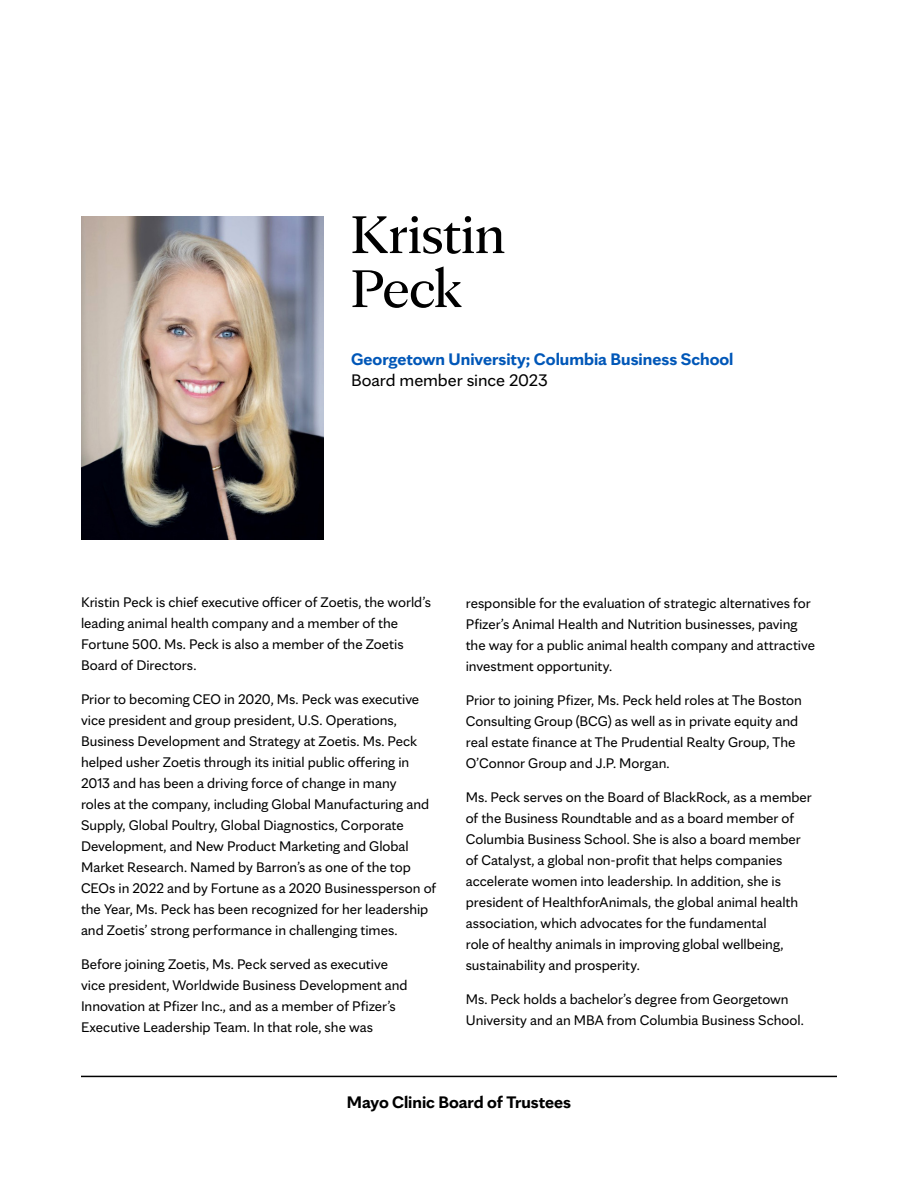
<style>
.page{position:relative;width:918px;height:1188px;background:#fff}
.page>*{position:absolute;margin:0;border:0;box-sizing:border-box;transform-origin:0 0}
.t1{font:57px/54px "Mayo Clinic Serif Display";letter-spacing:-.005em;color:#000}
.t2{font:700 18px/21px "Mayo Clinic Sans";color:#0057b8}
.t3{font:700 18px "Mayo Clinic Sans";color:#000}
.t4{font:15px/21px "Mayo Clinic Sans";color:#000}
.s1{font-weight:400;color:#000}
</style>
<div class="page">
<hr style="left:81px;top:1076px;width:756px;height:1px;background:#000">
<img style="left:81px;top:216px;width:243px;height:324px">
<p class="t1" style="left:351px;top:202px;width:156px">Kristin<br>Peck</p>
<p class="t2" style="left:351px;top:346px;width:384px">Georgetown University; Columbia Business School<br><span class="s1">Board member since 2023</span></p>
<p class="t4" style="left:81px;top:590px;width:352px">Kristin Peck is chief executive officer of Zoetis, the world’s leading animal health company and a member of the Fortune 500. Ms. Peck is also a member of the Zoetis Board of Directors.</p>
<p class="t4" style="left:81px;top:687px;width:357px">Prior to becoming CEO in 2020, Ms. Peck was executive vice president and group president, U.S. Operations, Business Development and Strategy at Zoetis. Ms. Peck helped usher Zoetis through its initial public offering in 2013 and has been a driving force of change in many<br>roles at the company, including Global Manufacturing and Supply, Global Poultry, Global Diagnostics, Corporate Development, and New Product Marketing and Global Market Research. Named by Barron’s as one of the top CEOs in 2022 and by Fortune as a 2020 Businessperson of the Year, Ms. Peck has been recognized for her leadership and Zoetis’ strong performance in challenging times.</p>
<p class="t4" style="left:81px;top:953px;width:328px">Before joining Zoetis, Ms. Peck served as executive vice president, Worldwide Business Development and Innovation at Pfizer Inc., and as a member of Pfizer’s Executive Leadership Team. In that role, she was</p>
<p class="t4" style="left:466px;top:591px;width:351px">responsible for the evaluation of strategic alternatives for Pfizer’s Animal Health and Nutrition businesses, paving the way for a public animal health company and attractive investment opportunity.</p>
<p class="t4" style="left:466px;top:688px;width:338px">Prior to joining Pfizer, Ms. Peck held roles at The Boston Consulting Group (BCG) as well as in private equity and real estate finance at The Prudential Realty Group, The O’Connor Group and J.P. Morgan.</p>
<p class="t4" style="left:466px;top:785px;width:348px">Ms. Peck serves on the Board of BlackRock, as a member of the Business Roundtable and as a board member of Columbia Business School. She is also a board member of Catalyst, a global non-profit that helps companies accelerate women into leadership. In addition, she is president of HealthforAnimals, the global animal health association, which advocates for the fundamental<br>role of healthy animals in improving global wellbeing, sustainability and prosperity.</p>
<p class="t4" style="left:466px;top:987px;width:340px">Ms. Peck holds a bachelor’s degree from Georgetown<br>University and an MBA from Columbia Business School.</p>
<p class="t3" style="left:347px;top:1088px;width:226px">Mayo Clinic Board of Trustees</p>
</div>
